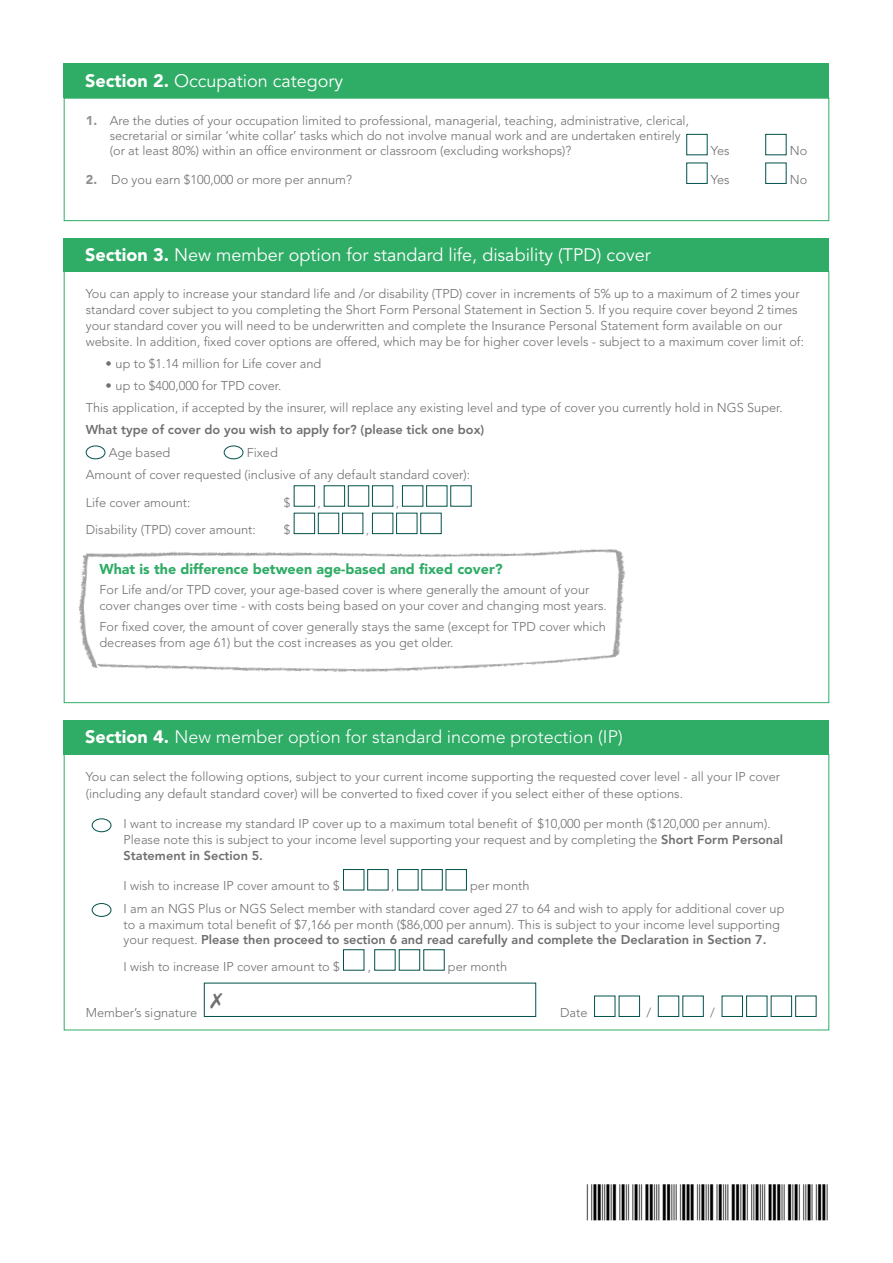
<style>
.page{position:relative;width:893px;height:1263px;background:#fff}
.page>*{position:absolute;margin:0;border:0;box-sizing:border-box;transform-origin:0 0}
.t1{font:36px "C39 P24 Dm Tt";color:#000}
.t2{font:18px "Avenir LT Std";color:#fff}
.t3{font:300 18px "Avenir LT Std";color:#fff}
.t4{font:900 14.25px "Avenir LT Std";color:#2fac66}
.t5{font:300 12.75px/15.8px "Avenir LT Std";color:#706f6f}
.t6{font:800 12.75px "Avenir LT Std";color:#706f6f}
.t7{font:300 11.25px "Avenir LT Std";color:#706f6f}
.s1{font-weight:900}
.s2{font-weight:900;color:#909090}
.s3{font-weight:800}
</style>
<div class="page">
<div style="left:92px;top:818px;width:19px;height:14px;border:1px solid #00514a;border-radius:50%"></div>
<div style="left:343px;top:869px;width:21px;height:21px;background:#fff;border:1px solid #00514a"></div>
<div style="left:367px;top:869px;width:21px;height:21px;background:#fff;border:1px solid #00514a"></div>
<div style="left:397px;top:869px;width:21px;height:21px;background:#fff;border:1px solid #00514a"></div>
<div style="left:421px;top:869px;width:22px;height:21px;background:#fff;border:1px solid #00514a"></div>
<div style="left:446px;top:869px;width:21px;height:21px;background:#fff;border:1px solid #00514a"></div>
<div style="left:92px;top:903px;width:19px;height:14px;border:1px solid #00514a;border-radius:50%"></div>
<div style="left:343px;top:949px;width:21px;height:21px;background:#fff;border:1px solid #00514a"></div>
<div style="left:374px;top:949px;width:22px;height:21px;background:#fff;border:1px solid #00514a"></div>
<div style="left:399px;top:949px;width:21px;height:21px;background:#fff;border:1px solid #00514a"></div>
<div style="left:204px;top:983px;width:332px;height:34px;border:1px solid #00514a"></div>
<div style="left:594px;top:995px;width:21px;height:22px;background:#fff;border:1px solid #00514a"></div>
<div style="left:619px;top:995px;width:21px;height:22px;background:#fff;border:1px solid #00514a"></div>
<div style="left:658px;top:995px;width:21px;height:22px;background:#fff;border:1px solid #00514a"></div>
<div style="left:682px;top:995px;width:22px;height:22px;background:#fff;border:1px solid #00514a"></div>
<div style="left:722px;top:995px;width:21px;height:22px;background:#fff;border:1px solid #00514a"></div>
<div style="left:746px;top:995px;width:21px;height:22px;background:#fff;border:1px solid #00514a"></div>
<div style="left:771px;top:995px;width:21px;height:22px;background:#fff;border:1px solid #00514a"></div>
<div style="left:795px;top:995px;width:21px;height:22px;background:#fff;border:1px solid #00514a"></div>
<div style="left:64px;top:720px;width:765px;height:34px;background:#2fac66"></div>
<div style="left:686px;top:134px;width:22px;height:21px;background:#fff;border:1px solid #00514a"></div>
<div style="left:765px;top:134px;width:21px;height:21px;background:#fff;border:1px solid #00514a"></div>
<div style="left:686px;top:163px;width:22px;height:21px;background:#fff;border:1px solid #00514a"></div>
<div style="left:765px;top:163px;width:21px;height:21px;background:#fff;border:1px solid #00514a"></div>
<div style="left:64px;top:98px;width:765px;height:123px;border:1px solid #2fac66"></div>
<div style="left:64px;top:64px;width:765px;height:34px;background:#2fac66"></div>
<div style="left:86px;top:446px;width:19px;height:13px;border:1px solid #00514a;border-radius:50%"></div>
<div style="left:224px;top:446px;width:19px;height:13px;border:1px solid #00514a;border-radius:50%"></div>
<div style="left:294px;top:485px;width:21px;height:22px;background:#fff;border:1px solid #00514a"></div>
<div style="left:324px;top:485px;width:21px;height:22px;background:#fff;border:1px solid #00514a"></div>
<div style="left:348px;top:485px;width:21px;height:22px;background:#fff;border:1px solid #00514a"></div>
<div style="left:372px;top:485px;width:21px;height:22px;background:#fff;border:1px solid #00514a"></div>
<div style="left:402px;top:485px;width:21px;height:22px;background:#fff;border:1px solid #00514a"></div>
<svg style="left:450px;top:485px;width:22px;height:22px"></svg>
<div style="left:64px;top:238px;width:765px;height:33px;background:#2fac66"></div>
<img style="left:63px;top:522px;width:562px;height:168px">
<h2 class="t2" style="left:85px;top:71px;width:259px"><span class="s1">Section 2.</span> Occupation category</h2>
<p class="t5" style="left:110px;top:113px;width:581px;line-height:15px;text-indent:-24px"><span class="s2">1.</span> Are the duties of your occupation limited to professional, managerial, teaching, administrative, clerical, secretarial or similar ‘white collar’ tasks which do not involve manual work and are undertaken entirely (or at least 80%) within an office environment or classroom (excluding workshops)?</p>
<p class="t5" style="left:711px;top:143px;width:20px">Yes</p>
<p class="t5" style="left:790px;top:143px;width:19px">No</p>
<p class="t5" style="left:86px;top:172px;width:268px"><span class="s2">2.</span> Do you earn $100,000 or more per annum?</p>
<p class="t5" style="left:711px;top:172px;width:20px">Yes</p>
<p class="t5" style="left:790px;top:172px;width:19px">No</p>
<h2 class="t2" style="left:85px;top:244px;width:567px"><span class="s1">Section 3.</span> New member option for standard life, disability (TPD) cover</h2>
<p class="t5" style="left:86px;top:286px;width:720px">You can apply to increase your standard life and /or disability (TPD) cover in increments of 5% up to a maximum of 2 times your standard cover subject to you completing the Short Form Personal Statement in Section 5. If you require cover beyond 2 times your standard cover you will need to be underwritten and complete the Insurance Personal Statement form available on our website. In addition, fixed cover options are offered, which may be for higher cover levels - subject to a maximum cover limit of:</p>
<p class="t5" style="left:106px;top:356px;width:217px">• up to $1.14 million for Life cover and</p>
<p class="t5" style="left:86px;top:374px;width:698px;line-height:22.2px;text-indent:20px">• up to $400,000 for TPD cover.<br>This application, if accepted by the insurer, will replace any existing level and type of cover you currently hold in NGS Super.</p>
<p class="t6" style="left:86px;top:422px;width:400px">What type of cover do you wish to apply for? (please tick one box)</p>
<p class="t5" style="left:109px;top:445px;width:63px">Age based</p>
<p class="t5" style="left:86px;top:442px;width:386px;line-height:22.2px;text-indent:161px">Fixed<br>Amount of cover requested (inclusive of any default standard cover):</p>
<p class="t5" style="left:86px;top:494px;width:106px">Life cover amount:</p>
<p class="t5" style="left:284px;top:494px;width:8px">$</p>
<p class="t7" style="left:318px;top:496px;width:4px">,</p>
<p class="t7" style="left:396px;top:496px;width:4px">,</p>
<p class="t5" style="left:86px;top:522px;width:172px">Disability (TPD) cover amount:</p>
<p class="t5" style="left:284px;top:522px;width:8px">$</p>
<p class="t7" style="left:366px;top:523px;width:4px">,</p>
<p class="t4" style="left:99px;top:561px;width:405px">What is the difference between age-based and fixed cover?</p>
<p class="t5" style="left:99px;top:582px;width:509px">For Life and/or TPD cover, your age-based cover is where generally the amount of your cover changes over time - with costs being based on your cover and changing most years.</p>
<p class="t5" style="left:99px;top:619px;width:508px">For fixed cover, the amount of cover generally stays the same (except for TPD cover which decreases from age 61) but the cost increases as you get older.</p>
<h2 class="t3" style="left:85px;top:727px;width:539px"><span class="s1">Section 4.</span> New member option for standard income protection (IP)</h2>
<p class="t5" style="left:86px;top:769px;width:696px;line-height:16.5px">You can select the following options, subject to your current income supporting the requested cover level - all your IP cover (including any default standard cover) will be converted to fixed cover if you select either of these options.</p>
<p class="t5" style="left:124px;top:816px;width:661px">I want to increase my standard IP cover up to a maximum total benefit of $10,000 per month ($120,000 per annum).<br>Please note this is subject to your income level supporting your request and by completing the <span class="s3">Short Form Personal<br>Statement in Section 5.</span></p>
<p class="t5" style="left:124px;top:878px;width:218px">I wish to increase IP cover amount to $</p>
<p class="t7" style="left:391px;top:880px;width:4px">,</p>
<p class="t5" style="left:124px;top:875px;width:662px;line-height:22.4px;text-indent:347px">per month<br>I am an NGS Plus or NGS Select member with standard cover aged 27 to 64 and wish to apply for additional cover up</p>
<p class="t5" style="left:124px;top:916px;width:658px">to a maximum total benefit of $7,166 per month ($86,000 per annum). This is subject to your income level supporting your request. <span class="s3">Please then proceed to section 6 and read carefully and complete the Declaration in Section 7.</span></p>
<p class="t5" style="left:124px;top:958px;width:218px">I wish to increase IP cover amount to $</p>
<p class="t5" style="left:368px;top:958px;width:5px">,</p>
<p class="t5" style="left:448px;top:958px;width:61px">per month</p>
<p class="t5" style="left:86px;top:1005px;width:113px">Member’s signature</p>
<p class="t5" style="left:560px;top:1004px;width:29px">Date</p>
<p class="t5" style="left:647px;top:1004px;width:6px">/</p>
<p class="t5" style="left:710px;top:1004px;width:6px">/</p>
<h1 class="t1" style="left:587px;top:1184px;width:243px">*SA007.901GH1*</h1>
</div>
